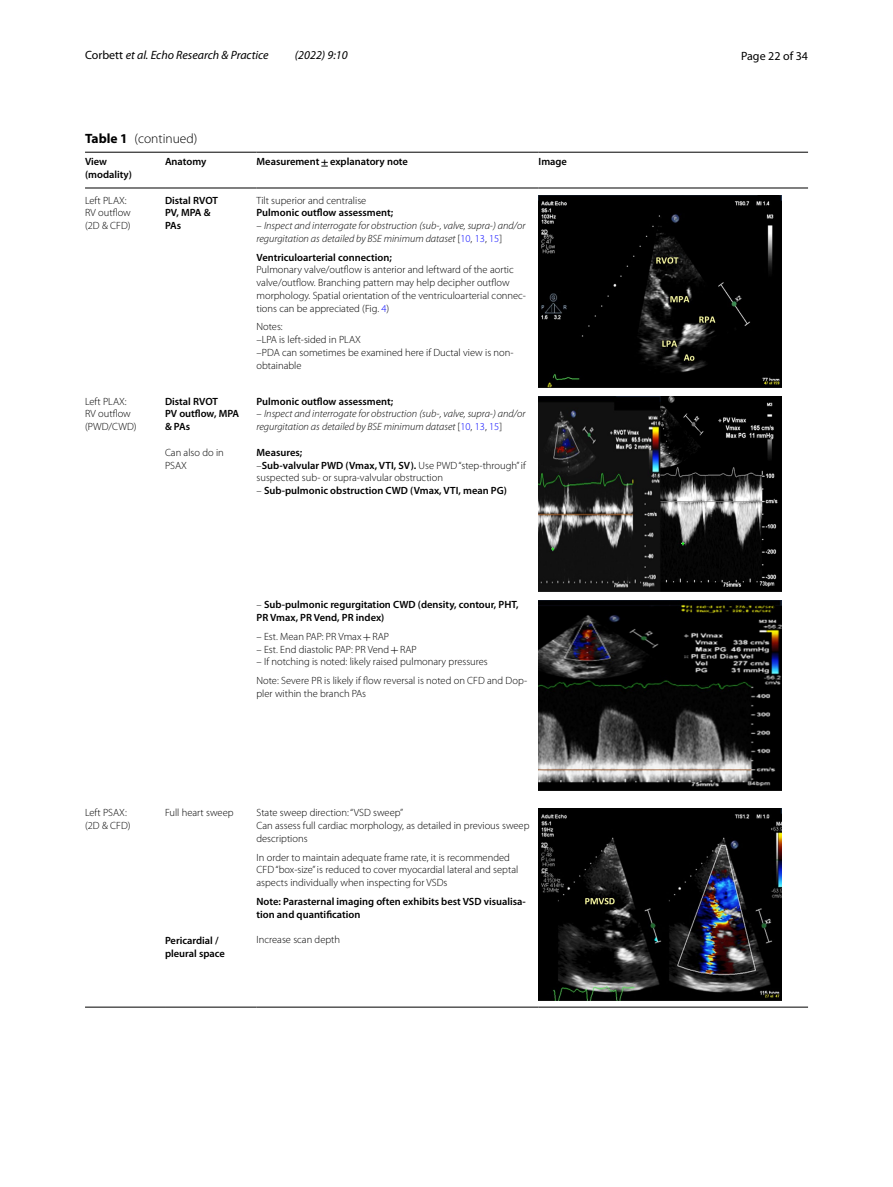
<style>
.page{position:relative;width:893px;height:1187px;background:#fff}
.page>*{position:absolute;margin:0;border:0;box-sizing:border-box;transform-origin:0 0}
.t1{font:300 13.5px "Myriad Pro";color:#000}
.t2{font:italic 12px "Myriad Pro";color:#000}
.t3{font:12px "Myriad Pro";color:#000}
.t4{font:300 10.5px/12.8px "Myriad Pro";color:#000}
.t5{font:600 10.5px/12.8px "Myriad Pro";color:#000}
.t6{font:italic 300 10.5px/12.8px "Myriad Pro";color:#000}
.s1{font-style:normal}
.s2{font-weight:700}
.s3{font-family:"STIX";font-weight:700}
.s4{font-style:normal;color:#00f}
.s5{color:#00f}
.s6{font-weight:600}
.s7{font-weight:300}
.s8{font-family:"MTSY";font-weight:400}
</style>
<div class="page">
<hr style="left:85px;top:152px;width:80px;height:1px;background:#000">
<hr style="left:85px;top:188px;width:80px;height:1px;background:#000">
<hr style="left:165px;top:152px;width:91px;height:1px;background:#000">
<hr style="left:165px;top:188px;width:91px;height:1px;background:#000">
<hr style="left:256px;top:152px;width:282px;height:1px;background:#000">
<hr style="left:256px;top:188px;width:282px;height:1px;background:#000">
<hr style="left:538px;top:152px;width:270px;height:1px;background:#000">
<hr style="left:538px;top:188px;width:270px;height:1px;background:#000">
<hr style="left:85px;top:1006px;width:80px;height:1px;background:#000">
<hr style="left:538px;top:1006px;width:270px;height:1px;background:#000">
<hr style="left:256px;top:1006px;width:282px;height:1px;background:#000">
<hr style="left:165px;top:1006px;width:91px;height:1px;background:#000">
<img style="left:538px;top:196px;width:243px;height:191px">
<img style="left:538px;top:397px;width:243px;height:194px">
<img style="left:538px;top:600px;width:243px;height:190px">
<img style="left:538px;top:808px;width:243px;height:192px">
<p class="t2" style="left:85px;top:48px;width:185px"><span class="s1">Corbett</span> et al. Echo Research &amp; Practice</p>
<p class="t2" style="left:295px;top:48px;width:54px">(2022) 9:10</p>
<p class="t3" style="left:741px;top:48px;width:68px">Page 22 of 34</p>
<p class="t1" style="left:85px;top:131px;width:114px"><span class="s2">Table 1</span> (continued)</p>
<p class="t5" style="left:85px;top:155px;width:48px">View (modality)</p>
<p class="t5" style="left:165px;top:155px;width:43px">Anatomy</p>
<p class="t5" style="left:256px;top:155px;width:153px">Measurement<span class="s3">±</span>explanatory note</p>
<p class="t5" style="left:538px;top:155px;width:30px">Image</p>
<p class="t4" style="left:85px;top:194px;width:47px">Left PLAX:<br>RV outflow (2D &amp; CFD)</p>
<p class="t5" style="left:165px;top:193px;width:55px">Distal RVOT<br>PV, MPA &amp;<br>PAs</p>
<p class="t4" style="left:256px;top:194px;width:111px">Tilt superior and centralise</p>
<p class="t5" style="left:256px;top:206px;width:138px">Pulmonic outflow assessment;</p>
<p class="t6" style="left:256px;top:219px;width:270px"><span class="s1">–</span> Inspect and interrogate for obstruction (sub-, valve, supra-) and/or regurgitation as detailed by BSE minimum dataset <span class="s1">[</span><span class="s4">10</span><span class="s1">,</span> <span class="s4">13</span><span class="s1">,</span> <span class="s4">15</span><span class="s1">]</span></p>
<p class="t5" style="left:256px;top:250px;width:137px">Ventriculoarterial connection;</p>
<p class="t4" style="left:256px;top:263px;width:271px">Pulmonary valve/outflow is anterior and leftward of the aortic valve/outflow. Branching pattern may help decipher outflow morphology. Spatial orientation of the ventriculoarterial connec&shy;tions can be appreciated (Fig. <span class="s5">4</span>)</p>
<p class="t4" style="left:256px;top:320px;width:258px">Notes:<br>–LPA is left-sided in PLAX<br>–PDA can sometimes be examined here if Ductal view is non&shy;obtainable</p>
<p class="t4" style="left:85px;top:395px;width:53px">Left PLAX:<br>RV outflow (PWD/CWD)</p>
<p class="t5" style="left:165px;top:394px;width:76px">Distal RVOT<br>PV outflow, MPA &amp; PAs</p>
<p class="t4" style="left:165px;top:446px;width:60px">Can also do in<br>PSAX</p>
<p class="t5" style="left:256px;top:394px;width:138px">Pulmonic outflow assessment;</p>
<p class="t6" style="left:256px;top:408px;width:270px"><span class="s1">–</span> Inspect and interrogate for obstruction (sub-, valve, supra-) and/or regurgitation as detailed by BSE minimum dataset <span class="s1">[</span><span class="s4">10</span><span class="s1">,</span> <span class="s4">13</span><span class="s1">,</span> <span class="s4">15</span><span class="s1">]</span></p>
<p class="t4" style="left:256px;top:446px;width:271px"><span class="s6">Measures;<br></span>–<span class="s6">Sub-valvular PWD (Vmax, VTI, SV).</span> Use PWD “step-through” if suspected sub- or supra-valvular obstruction</p>
<p class="t5" style="left:256px;top:484px;width:252px"><span class="s7">–</span> Sub-pulmonic obstruction CWD (Vmax, VTI, mean PG)</p>
<p class="t5" style="left:256px;top:598px;width:264px"><span class="s7">–</span> Sub-pulmonic regurgitation CWD (density, contour, PHT,<br>PR Vmax, PR Vend, PR index)</p>
<p class="t4" style="left:256px;top:630px;width:134px">– Est. Mean PAP: PR Vmax<span class="s8">+</span>RAP</p>
<p class="t4" style="left:256px;top:643px;width:162px">– Est. End diastolic PAP: PR Vend<span class="s8">+</span>RAP</p>
<p class="t4" style="left:256px;top:652px;width:272px;line-height:18.8px">– If notching is noted: likely raised pulmonary pressures<br>Note: Severe PR is likely if flow reversal is noted on CFD and Dop-</p>
<p class="t4" style="left:256px;top:687px;width:111px">pler within the branch PAs</p>
<p class="t4" style="left:85px;top:806px;width:47px">Left PSAX: (2D &amp; CFD)</p>
<p class="t4" style="left:165px;top:806px;width:70px">Full heart sweep</p>
<p class="t5" style="left:165px;top:933px;width:61px">Pericardial / pleural space</p>
<p class="t4" style="left:256px;top:806px;width:274px">State sweep direction: “VSD sweep”<br>Can assess full cardiac morphology, as detailed in previous sweep descriptions</p>
<p class="t4" style="left:256px;top:851px;width:263px">In order to maintain adequate frame rate, it is recommended<br>CFD “box-size” is reduced to cover myocardial lateral and septal aspects individually when inspecting for VSDs</p>
<p class="t5" style="left:256px;top:894px;width:271px">Note: Parasternal imaging often exhibits best VSD visualisa‑ tion and quantification</p>
<p class="t4" style="left:256px;top:933px;width:85px">Increase scan depth</p>
</div>
